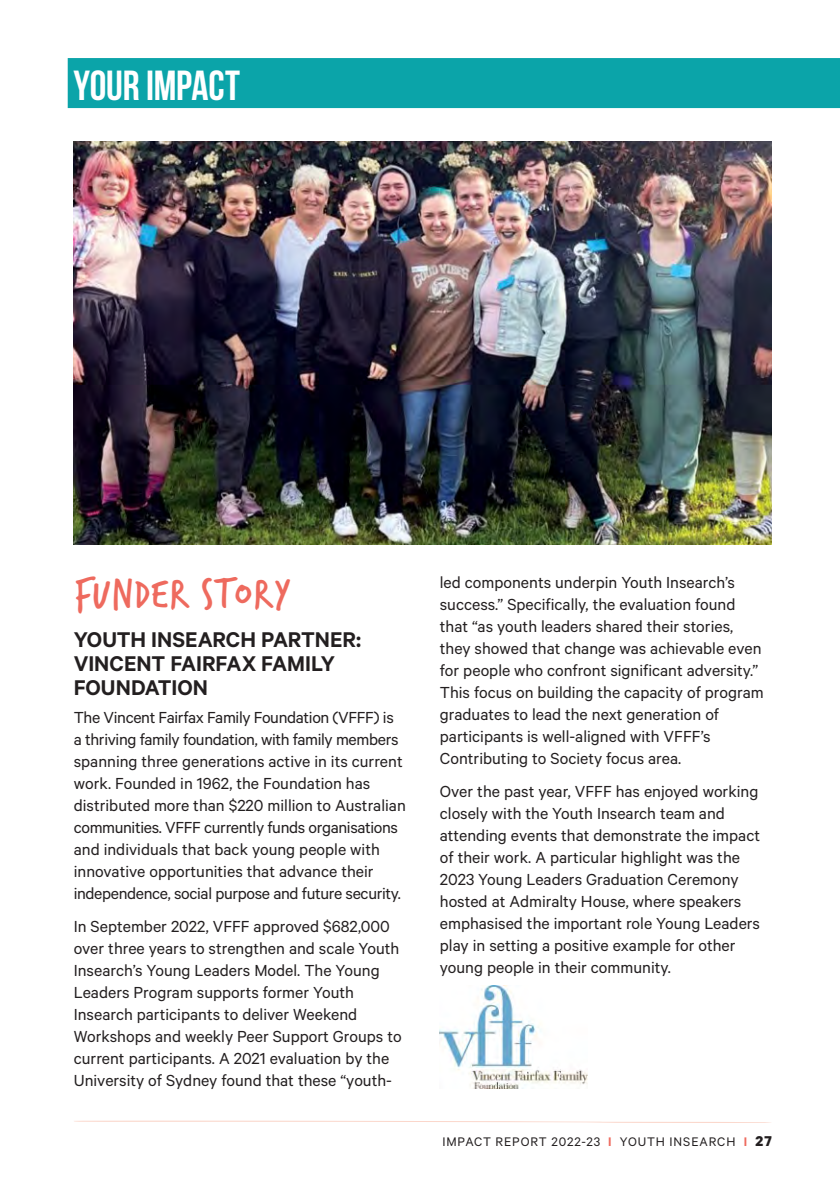
<style>
.page{position:relative;width:840px;height:1191px;background:#fff}
.page>*{position:absolute;margin:0;border:0;box-sizing:border-box;transform-origin:0 0}
.t1{font:44px "Verveine";letter-spacing:.01em;color:#ee6a5e}
.t2{font:700 42px "Bebas Neue";letter-spacing:-.005em;color:#fff}
.t3{font:600 24px/24px "Calibre";color:#231f20}
.t4{font:18px/22px "Calibre";color:#231f20}
.t5{font:14px "Calibre";letter-spacing:.065em;color:#231f20}
.s1{font-weight:600;color:#ee6a5e}
.s2{font-weight:700;font-size:16px}
</style>
<div class="page">
<div style="left:68px;top:58px;width:771px;height:50px;background:#0ba4a9"></div>
<img style="left:74px;top:142px;width:697px;height:402px">
<img style="left:439px;top:985px;width:148px;height:104px">
<svg style="left:74px;top:1120px;width:697px;height:3px"></svg>
<h2 class="t2" style="left:73px;top:62px;width:168px">YOUR IMPACT</h2>
<h1 class="t1" style="left:74px;top:563px;width:217px">FUNDER STORY</h1>
<h3 class="t3" style="left:74px;top:627px;width:289px">YOUTH INSEARCH PARTNER:<br>VINCENT FAIRFAX FAMILY<br>FOUNDATION</h3>
<p class="t4" style="left:74px;top:705px;width:333px">The Vincent Fairfax Family Foundation (VFFF) is a thriving family foundation, with family members spanning three generations active in its current work. Founded in 1962, the Foundation has distributed more than $220 million to Australian communities. VFFF currently funds organisations and individuals that back young people with innovative opportunities that advance their independence, social purpose and future security.</p>
<p class="t4" style="left:74px;top:915px;width:329px">In September 2022, VFFF approved $682,000 over three years to strengthen and scale Youth Insearch’s Young Leaders Model. The Young Leaders Program supports former Youth Insearch participants to deliver Weekend Workshops and weekly Peer Support Groups to current participants. A 2021 evaluation by the University of Sydney found that these “youth-</p>
<p class="t4" style="left:439px;top:570px;width:325px">led components underpin Youth Insearch’s success.” Specifically, the evaluation found that “as youth leaders shared their stories, they showed that change was achievable even for people who confront significant adversity.” This focus on building the capacity of program graduates to lead the next generation of participants is well-aligned with VFFF’s Contributing to Society focus area.</p>
<p class="t4" style="left:439px;top:780px;width:321px">Over the past year, VFFF has enjoyed working closely with the Youth Insearch team and attending events that demonstrate the impact of their work. A particular highlight was the 2023 Young Leaders Graduation Ceremony hosted at Admiralty House, where speakers emphasised the important role Young Leaders play in setting a positive example for other young people in their community.</p>
<p class="t5" style="left:442px;top:1133px;width:331px">IMPACT REPORT 2022-23 <span class="s1">I</span> YOUTH INSEARCH <span class="s1">I</span> <span class="s2">27</span></p>
</div>
